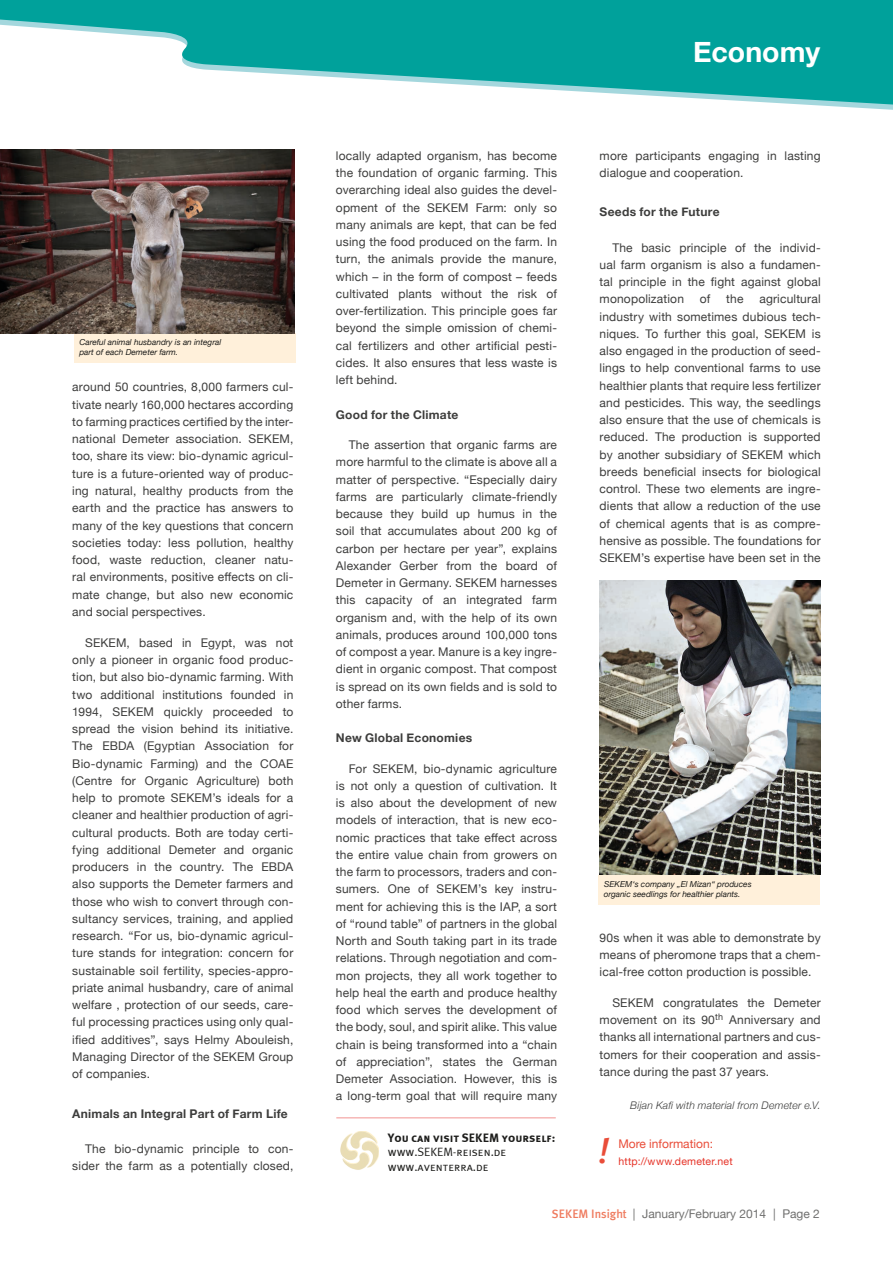
<style>
.page{position:relative;width:893px;height:1263px;background:#fff}
.page>*{position:absolute;margin:0;border:0;box-sizing:border-box;transform-origin:0 0}
.InfoBox_Exclamation{font:italic 500 36px "Meta Plus";color:#e94d39}
.RegInColor_Head{font:700 28.5px "Helvetica Neue";color:#fff}
.Article_EN{font:12px/17.2px "Helvetica Neue";letter-spacing:.015em;color:#3d3d3c;text-align:justify}
.Inline_Header_EN{font:700 12px "Helvetica Neue";letter-spacing:.02em;color:#3d3d3c}
.Pagination{font:12px "Helvetica Neue";color:#70706f}
.t1{font:12px "Meta Plus Normal Caps";color:#1d1d1b}
.t2{font:12px "Meta Plus Bold Caps";color:#1d1d1b}
.InfoBox_Text{font:12px "Helvetica Neue";color:#e94d39}
.Article_Signature{font:italic 300 10.5px "Helvetica Neue";letter-spacing:.02em;color:#3d3d3c}
.InfoBox_Text-2{font:10.5px "Helvetica Neue";letter-spacing:.02em;color:#e63429}
.Picture_Description{font:italic 8.25px/9.9px "Helvetica Neue";color:#1d1d1b}
.s1{font-family:"Meta Plus";font-weight:500;color:#ef7c60}
</style>
<div class="page">
<svg style="left:0;top:0;width:893px;height:105px;fill:#00a19b"></svg>
<hr style="left:336px;top:1117px;width:220px;height:1px;background:#e52521">
<img style="left:340px;top:1131px;width:39px;height:39px">
<div style="left:74px;top:333px;width:221px;height:30px;background:#fff0da"></div>
<img style="left:0;top:149px;width:295px;height:184px">
<div style="left:599px;top:875px;width:221px;height:30px;background:#fff0da"></div>
<img style="left:599px;top:581px;width:221px;height:294px">
<p class="Picture_Description" style="left:79px;top:338px;width:143px">Careful animal husbandry is an integral part of each Demeter farm.</p>
<p class="Article_EN" style="left:72px;top:379px;width:223px">around 50 countries, 8,000 farmers cul&shy;tivate nearly 160,000 hectares according to farming practices certified by the inter&shy;national Demeter association. SEKEM, too, share its view: bio-dynamic agricul&shy;ture is a future-oriented way of produc&shy;ing natural, healthy products from the earth and the practice has answers to many of the key questions that concern societies today: less pollution, healthy food, waste reduction, cleaner natu&shy;ral environments, positive effects on cli&shy;mate change, but also new economic and social perspectives.</p>
<p class="Article_EN" style="left:72px;top:635px;width:223px;text-indent:13px">SEKEM, based in Egypt, was not only a pioneer in organic food produc&shy;tion, but also bio-dynamic farming. With two additional institutions founded in 1994, SEKEM quickly proceeded to spread the vision behind its initiative.<br>The EBDA (Egyptian Association for Bio-dynamic Farming) and the COAE (Centre for Organic Agriculture) both help to promote SEKEM’s ideals for a cleaner and healthier production of agri&shy;cultural products. Both are today certi&shy;fying additional Demeter and organic producers in the country. The EBDA also supports the Demeter farmers and those who wish to convert through con&shy;sultancy services, training, and applied research. “For us, bio-dynamic agricul&shy;ture stands for integration: concern for sustainable soil fertility, species-appro&shy;priate animal husbandry, care of animal welfare , protection of our seeds, care&shy;ful processing practices using only qual&shy;ified additives”, says Helmy Abouleish, Managing Director of the SEKEM Group of companies.</p>
<p class="Inline_Header_EN" style="left:72px;top:1104px;width:217px">Animals an Integral Part of Farm Life</p>
<p class="Article_EN" style="left:72px;top:1141px;width:223px;text-align:right">The bio-dynamic principle to con&shy;sider the farm as a potentially closed,</p>
<p class="Article_EN" style="left:336px;top:148px;width:223px">locally adapted organism, has become the foundation of organic farming. This overarching ideal also guides the devel&shy;opment of the SEKEM Farm: only so many animals are kept, that can be fed using the food produced on the farm. In turn, the animals provide the manure, which – in the form of compost – feeds cultivated plants without the risk of over-fertilization. This principle goes far beyond the simple omission of chemi&shy;cal fertilizers and other artificial pesti&shy;cides. It also ensures that less waste is left behind.</p>
<p class="Inline_Header_EN" style="left:336px;top:405px;width:124px">Good for the Climate</p>
<p class="Article_EN" style="left:336px;top:437px;width:223px;text-indent:13px">The assertion that organic farms are more harmful to the climate is above all a matter of perspective. “Especially dairy farms are particularly climate-friendly because they build up humus in the soil that accumulates about 200 kg of carbon per hectare per year”, explains Alexander Gerber from the board of Demeter in Germany. SEKEM harnesses this capacity of an integrated farm organism and, with the help of its own animals, produces around 100,000 tons of compost a year. Manure is a key ingre&shy;dient in organic compost. That compost is spread on its own fields and is sold to other farms.</p>
<p class="Inline_Header_EN" style="left:336px;top:729px;width:138px">New Global Economies</p>
<p class="Article_EN" style="left:336px;top:760px;width:223px;text-indent:13px">For SEKEM, bio-dynamic agriculture is not only a question of cultivation. It is also about the development of new models of interaction, that is new eco&shy;nomic practices that take effect across the entire value chain from growers on the farm to processors, traders and con&shy;sumers. One of SEKEM’s key instru&shy;ment for achieving this is the IAP, a sort of “round table” of partners in the global North and South taking part in its trade relations. Through negotiation and com&shy;mon projects, they all work together to help heal the earth and produce healthy food which serves the development of the body, soul, and spirit alike. This value chain is being transformed into a “chain of appreciation”, states the German Demeter Association. However, this is a long-term goal that will require many</p>
<p class="t2" style="left:388px;top:1130px;width:169px">You can visit SEKEM yourself:</p>
<p class="t1" style="left:388px;top:1145px;width:120px">www.SEKEM-reisen.de</p>
<p class="t1" style="left:388px;top:1159px;width:102px">www.aventerra.de</p>
<p class="RegInColor_Head" style="left:693px;top:29px;width:129px">Economy</p>
<p class="Article_EN" style="left:600px;top:148px;width:223px">more participants engaging in lasting dialogue and cooperation.</p>
<p class="Inline_Header_EN" style="left:600px;top:203px;width:122px">Seeds for the Future</p>
<p class="Article_EN" style="left:600px;top:239px;width:223px;text-indent:13px">The basic principle of the individ&shy;ual farm organism is also a fundamen&shy;tal principle in the fight against global monopolization</p>
<p class="Article_EN" style="left:700px;top:291px;width:12px">of</p>
<p class="Article_EN" style="left:726px;top:291px;width:19px">the</p>
<p class="Article_EN" style="left:600px;top:291px;width:223px;text-indent:160px">agricultural industry with sometimes dubious tech&shy;niques. To further this goal, SEKEM is also engaged in the production of seed&shy;lings to help conventional farms to use healthier plants that require less fertilizer and pesticides. This way, the seedlings also ensure that the use of chemicals is reduced. The production is supported by another subsidiary of SEKEM which breeds beneficial insects for biological control. These two elements are ingre&shy;dients that allow a reduction of the use of chemical agents that is as compre&shy;hensive as possible. The foundations for SEKEM’s expertise have been set in the</p>
<p class="Picture_Description" style="left:604px;top:879px;width:149px">SEKEM‘s company „El Mizan“ produces organic seedlings for healthier plants.</p>
<p class="Article_EN" style="left:600px;top:929px;width:223px">90s when it was able to demonstrate by means of pheromone traps that a chem&shy;ical-free cotton production is possible.</p>
<p class="Article_EN" style="left:600px;top:995px;width:223px;text-indent:13px">SEKEM congratulates the Demeter movement on its 90<sup>th</sup> Anniversary and thanks all international partners and cus&shy;tomers for their cooperation and assis&shy;tance during the past 37 years.</p>
<p class="Article_Signature" style="left:630px;top:1097px;width:192px">Bijan Kafi with material from Demeter e.V.</p>
<p class="InfoBox_Exclamation" style="left:599px;top:1129px;width:12px">!</p>
<p class="InfoBox_Text" style="left:618px;top:1135px;width:96px">More information:</p>
<p class="InfoBox_Text-2" style="left:618px;top:1154px;width:116px">http://www.demeter.net</p>
<p class="Pagination" style="left:552px;top:1205px;width:269px"><span class="s1">SEKEM Insight</span> | January/February 2014 | Page 2</p>
</div>
